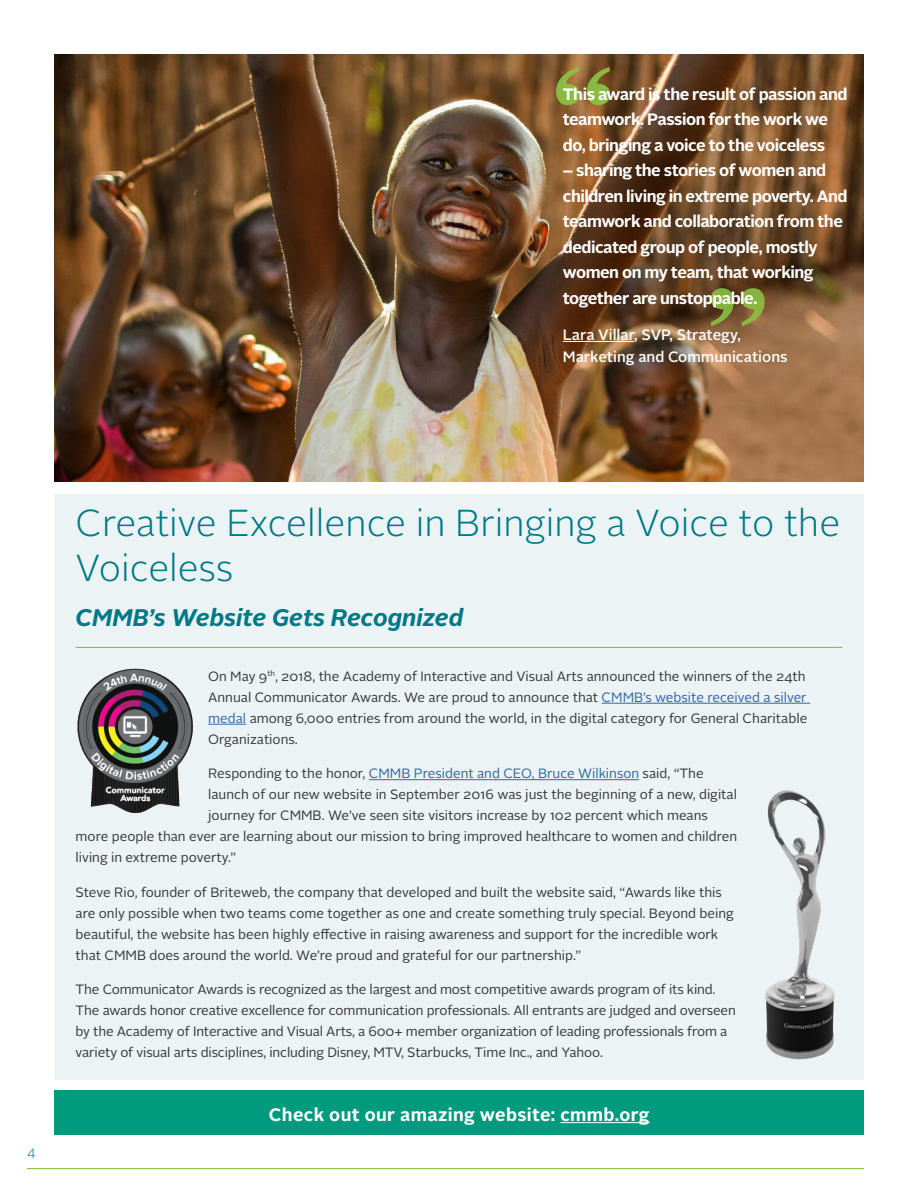
<style>
.page{position:relative;width:918px;height:1188px;background:#fff}
.page>*{position:absolute;margin:0;border:0;box-sizing:border-box;transform-origin:0 0}
.t1{font:300 37.5px/45px "Alright Sans";color:#007886}
.t2{font:italic 700 24px "Alright Sans";color:#007886}
.t3{font:700 18px "Alright Sans";letter-spacing:.02em;color:#fff}
.Quote_2{font:700 16.5px/25.5px "Alright Sans";letter-spacing:-.03em;color:#fff}
.Quote_2-2{font:500 15px/22.5px "Alright Sans";color:#fff}
.t4{font:13.5px/21px "Alright Sans";color:#383738}
.t5{font:13.5px "Alright Sans";color:#3365a4}
.Body_Text{font:300 13.5px "Alright Sans";color:#007e8c}
.s1{color:#3365a4}
.s2{color:#383738}
</style>
<div class="page">
<div style="left:54px;top:495px;width:810px;height:585px;background:#ebf3f4"></div>
<hr style="left:602px;top:703px;width:208px;height:1px;background:#3365a4">
<hr style="left:208px;top:724px;width:38px;height:1px;background:#3365a4">
<hr style="left:369px;top:779px;width:270px;height:1px;background:#3365a4">
<hr style="left:76px;top:647px;width:766px;height:1px;background:#8bc043">
<img style="left:77px;top:668px;width:117px;height:146px">
<img style="left:765px;top:790px;width:70px;height:270px">
<div style="left:54px;top:1091px;width:810px;height:44px;background:#009a7f"></div>
<hr style="left:560px;top:1122px;width:90px;height:1px;background:#fff">
<img style="left:54px;top:54px;width:810px;height:428px">
<hr style="left:27px;top:1168px;width:837px;height:1px;background:#8bc043">
<svg style="left:556px;top:67px;width:54px;height:38px;background:#898c38"></svg>
<svg style="left:711px;top:288px;width:54px;height:38px;background:#7c8136"></svg>
<hr style="left:563px;top:341px;width:71px;height:1px;background:#fff">
<p class="Quote_2" style="left:563px;top:82px;width:286px">This award is the result of passion and teamwork. Passion for the work we do, bringing a voice to the voiceless</p>
<p class="Quote_2" style="left:563px;top:158px;width:286px">– sharing the stories of women and children living in extreme poverty. And teamwork and collaboration from the dedicated group of people, mostly women on my team, that working together are unstoppable.</p>
<p class="Quote_2-2" style="left:563px;top:324px;width:226px">Lara Villar, SVP, Strategy,<br>Marketing and Communications</p>
<p class="Body_Text" style="left:27px;top:1143px;width:10px">4</p>
<p class="t1" style="left:76px;top:501px;width:766px">Creative Excellence in Bringing a Voice to the<br>Voiceless</p>
<p class="t2" style="left:76px;top:601px;width:389px">CMMB’s Website Gets Recognized</p>
<p class="t4" style="left:208px;top:666px;width:601px">On May 9<sup>th</sup>, 2018, the Academy of Interactive and Visual Arts announced the winners of the 24th Annual Communicator Awards. We are proud to announce that <span class="s1">CMMB’s website received a silver medal</span> among 6,000 entries from around the world, in the digital category for General Charitable Organizations.</p>
<p class="t5" style="left:208px;top:765px;width:497px"><span class="s2">Responding to the honor,</span> CMMB President and CEO, Bruce Wilkinson <span class="s2">said, “The</span></p>
<p class="t4" style="left:208px;top:784px;width:530px">launch of our new website in September 2016 was just the beginning of a new, digital</p>
<p class="t4" style="left:208px;top:805px;width:501px">journey for CMMB. We’ve seen site visitors increase by 102 percent which means</p>
<p class="t4" style="left:76px;top:826px;width:663px">more people than ever are learning about our mission to bring improved healthcare to women and children</p>
<p class="t4" style="left:76px;top:847px;width:162px">living in extreme poverty.”</p>
<p class="t4" style="left:76px;top:882px;width:660px">Steve Rio, founder of Briteweb, the company that developed and built the website said, “Awards like this are only possible when two teams come together as one and create something truly special. Beyond being beautiful, the website has been highly effective in raising awareness and support for the incredible work that CMMB does around the world. We’re proud and grateful for our partnership.”</p>
<p class="t4" style="left:76px;top:979px;width:662px">The Communicator Awards is recognized as the largest and most competitive awards program of its kind.<br>The awards honor creative excellence for communication professionals. All entrants are judged and overseen by the Academy of Interactive and Visual Arts, a 600+ member organization of leading professionals from a variety of visual arts disciplines, including Disney, MTV, Starbucks, Time Inc., and Yahoo.</p>
<p class="t3" style="left:269px;top:1102px;width:382px">Check out our amazing website: cmmb.org</p>
</div>
